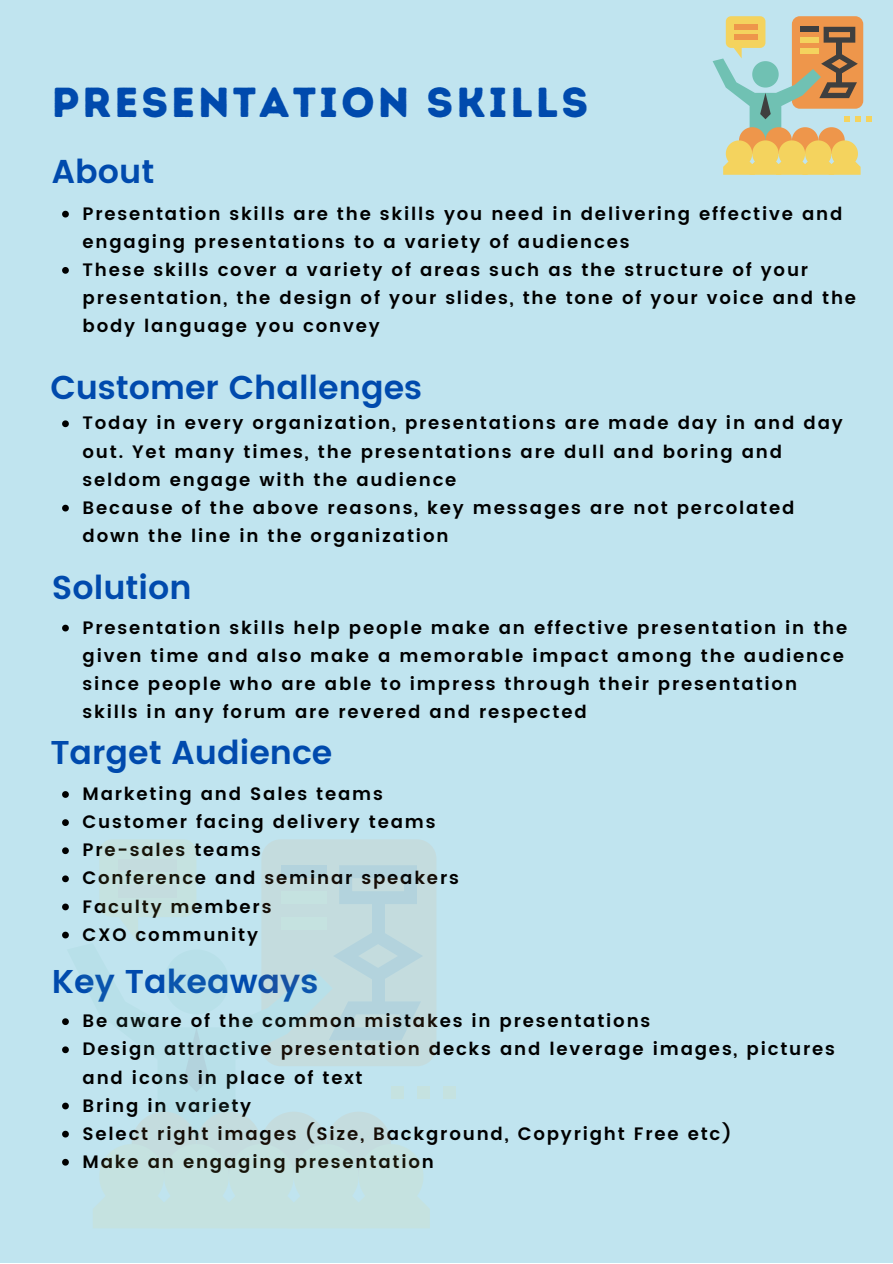
<style>
.page{position:relative;width:893px;height:1264px;background:#fff}
.page>*{position:absolute;margin:0;border:0;box-sizing:border-box;transform-origin:0 0}
.t1{font:42px "Intro Rust Base";letter-spacing:.07em;color:#004aad}
.t2{font:600 33px "Poppins";color:#004aad}
.t3{font:600 18px/28px "Poppins";letter-spacing:.1em;color:#000}
</style>
<div class="page">
<div style="left:0;top:0;width:892px;height:1262px;background:#c0e4ef"></div>
<svg style="left:62px;top:1018px;width:5px;height:7px"></svg>
<svg style="left:62px;top:1046px;width:5px;height:7px"></svg>
<svg style="left:62px;top:1102px;width:5px;height:7px"></svg>
<svg style="left:62px;top:1130px;width:5px;height:7px"></svg>
<svg style="left:62px;top:1158px;width:7px;height:7px"></svg>
<svg style="left:62px;top:791px;width:7px;height:6px"></svg>
<svg style="left:62px;top:819px;width:7px;height:7px"></svg>
<svg style="left:62px;top:847px;width:7px;height:7px"></svg>
<svg style="left:62px;top:875px;width:7px;height:7px"></svg>
<svg style="left:62px;top:903px;width:7px;height:7px"></svg>
<svg style="left:62px;top:931px;width:7px;height:7px"></svg>
<svg style="left:712px;top:16px;width:159px;height:159px"></svg>
<svg style="left:62px;top:211px;width:7px;height:6px"></svg>
<svg style="left:62px;top:267px;width:7px;height:7px"></svg>
<svg style="left:62px;top:420px;width:7px;height:7px"></svg>
<svg style="left:62px;top:505px;width:7px;height:6px"></svg>
<svg style="left:62px;top:624px;width:7px;height:7px"></svg>
<div style="left:261px;top:839px;width:175px;height:227px;background:#c4dcde;border-radius:19px"></div>
<svg style="left:67px;top:970px;width:265px;height:167px"></svg>
<svg style="left:164px;top:970px;width:65px;height:44px"></svg>
<svg style="left:183px;top:1027px;width:26px;height:65px"></svg>
<svg style="left:339px;top:865px;width:78px;height:39px"></svg>
<svg style="left:328px;top:1001px;width:92px;height:39px"></svg>
<div style="left:371px;top:897px;width:13px;height:39px;background:#b3d3dd"></div>
<div style="left:371px;top:975px;width:13px;height:32px;background:#b3d3dd"></div>
<svg style="left:99px;top:839px;width:97px;height:103px"></svg>
<div style="left:119px;top:884px;width:58px;height:13px;background:#c4dcde"></div>
<div style="left:119px;top:858px;width:58px;height:13px;background:#c4dcde"></div>
<div style="left:281px;top:865px;width:45px;height:13px;background:#b3d3dd"></div>
<div style="left:281px;top:891px;width:45px;height:13px;background:#c5e2e0"></div>
<div style="left:281px;top:917px;width:45px;height:13px;background:#c5e2e0"></div>
<svg style="left:334px;top:929px;width:88px;height:54px"></svg>
<svg style="left:93px;top:1111px;width:337px;height:117px"></svg>
<div style="left:443px;top:1085px;width:13px;height:13px;background:#c5e2e0"></div>
<div style="left:417px;top:1085px;width:13px;height:13px;background:#c5e2e0"></div>
<div style="left:391px;top:1085px;width:13px;height:13px;background:#c5e2e0"></div>
<p class="t1" style="left:52px;top:78px;width:537px">PRESENTATION SKILLS</p>
<p class="t2" style="left:52px;top:153px;width:104px">About</p>
<p class="t3" style="left:83px;top:199px;width:761px">Presentation skills are the skills you need in delivering effective and engaging presentations to a variety of audiences</p>
<p class="t3" style="left:83px;top:256px;width:775px">These skills cover a variety of areas such as the structure of your presentation, the design of your slides, the tone of your voice and the body language you convey</p>
<p class="t2" style="left:50px;top:369px;width:373px">Customer Challenges</p>
<p class="t3" style="left:83px;top:409px;width:761px">Today in every organization, presentations are made day in and day out. Yet many times, the presentations are dull and boring and seldom engage with the audience</p>
<p class="t3" style="left:83px;top:493px;width:713px">Because of the above reasons, key messages are not percolated down the line in the organization</p>
<p class="t2" style="left:52px;top:569px;width:141px">Solution</p>
<p class="t3" style="left:83px;top:613px;width:766px">Presentation skills help people make an effective presentation in the given time and also make a memorable impact among the audience since people who are able to impress through their presentation skills in any forum are revered and respected</p>
<p class="t2" style="left:50px;top:733px;width:283px">Target Audience</p>
<p class="t3" style="left:83px;top:779px;width:302px">Marketing and Sales teams</p>
<p class="t3" style="left:83px;top:808px;width:354px">Customer facing delivery teams</p>
<p class="t3" style="left:83px;top:836px;width:180px">Pre-sales teams</p>
<p class="t3" style="left:83px;top:864px;width:378px">Conference and seminar speakers</p>
<p class="t3" style="left:83px;top:892px;width:190px">Faculty members</p>
<p class="t3" style="left:83px;top:920px;width:177px">CXO community</p>
<p class="t2" style="left:52px;top:962px;width:268px">Key Takeaways</p>
<p class="t3" style="left:83px;top:1007px;width:569px">Be aware of the common mistakes in presentations</p>
<p class="t3" style="left:83px;top:1035px;width:753px">Design attractive presentation decks and leverage images, pictures and icons in place of text</p>
<p class="t3" style="left:83px;top:1091px;width:170px">Bring in variety</p>
<p class="t3" style="left:83px;top:1119px;width:650px">Select right images (Size, Background, Copyright Free etc)</p>
<p class="t3" style="left:83px;top:1147px;width:353px">Make an engaging presentation</p>
</div>
